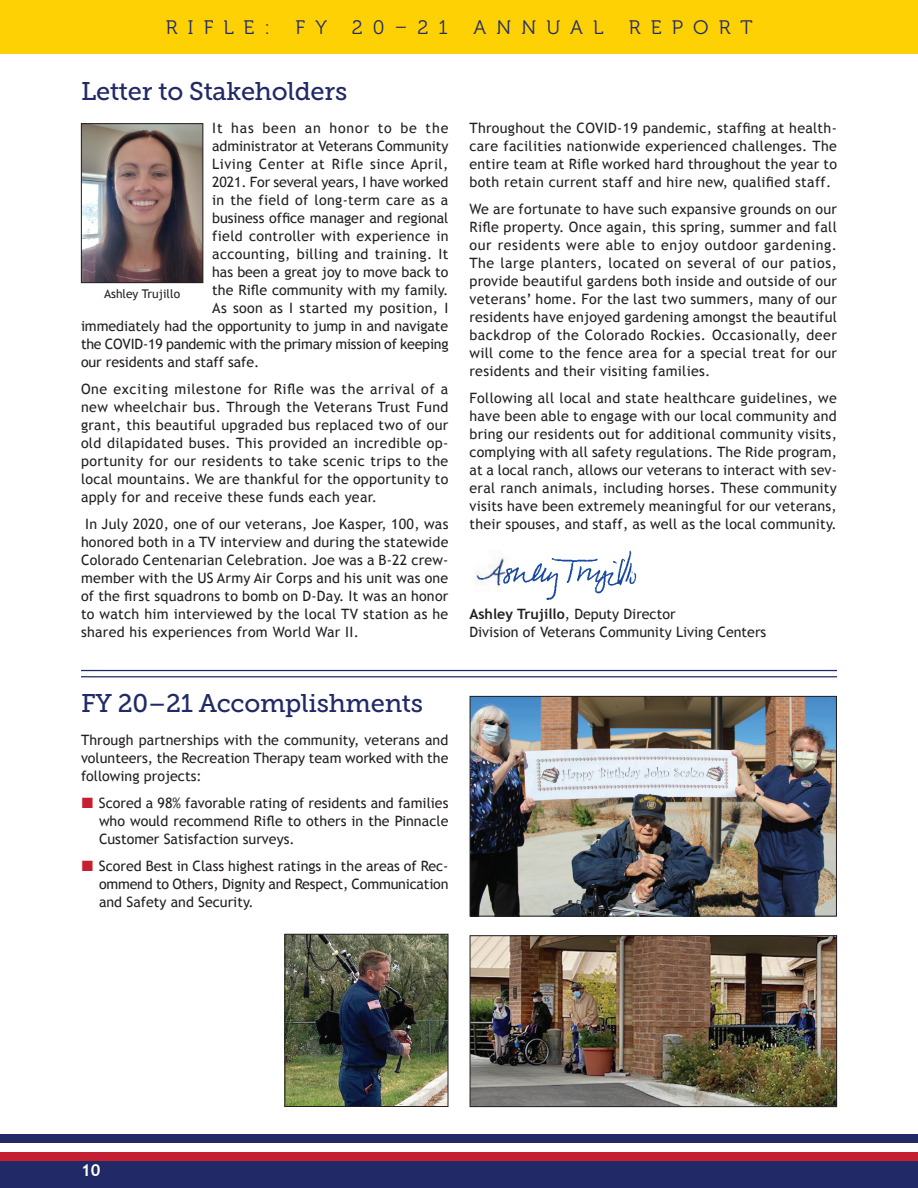
<style>
.page{position:relative;width:918px;height:1188px;background:#fff}
.page>*{position:absolute;margin:0;border:0;box-sizing:border-box;transform-origin:0 0}
._3_Article_Head{font:25.5px "Museo Slab 500";letter-spacing:-.01em;color:#212a67}
.t1{font:19.5px "Museo 300";letter-spacing:.52em;color:#212a67}
.t2{font:700 16.5px "Trebuchet MS";color:#fff}
._1_Body{font:14.25px/18px "Trebuchet MS";letter-spacing:.015em;color:#231f20;text-align:justify}
._8_Bullet_Body{font:14.25px/18px "Trebuchet MS";color:#231f20;text-align:justify}
._1_Body-2{font:14.25px "Trebuchet MS";letter-spacing:-.005em;color:#231f20}
._9_Body_Flush_Left{font:14.25px/18px "Trebuchet MS";color:#231f20}
._1_Body-3{font:14.25px "Trebuchet MS";letter-spacing:-.015em;color:#231f20}
._1_Body-4{font:14.25px "Trebuchet MS";letter-spacing:-.01em;color:#231f20}
._1_Body-5{font:14.25px "Trebuchet MS";letter-spacing:.035em;color:#231f20}
._1_Body-6{font:14.25px "Trebuchet MS";letter-spacing:.06em;color:#231f20}
._7_Caption-Footnote{font:12px "Trebuchet MS";color:#231f20}
.s1{font-weight:700}
</style>
<div class="page">
<div style="left:0;top:1161px;width:918px;height:27px;background:#212a67"></div>
<div style="left:0;top:0;width:918px;height:54px;background:#fed105"></div>
<div style="left:0;top:1134px;width:918px;height:9px;background:#212a67"></div>
<div style="left:0;top:1152px;width:918px;height:9px;background:#c42032"></div>
<img style="left:83px;top:125px;width:118px;height:156px">
<div style="left:81px;top:123px;width:122px;height:160px;border:1px solid #231f20"></div>
<img style="left:475px;top:554px;width:162px;height:33px">
<img style="left:504px;top:550px;width:132px;height:50px">
<hr style="left:81px;top:670px;width:756px;height:1px;background:#212a67">
<hr style="left:81px;top:676px;width:756px;height:1px;background:#212a67">
<img style="left:472px;top:937px;width:363px;height:168px">
<div style="left:470px;top:935px;width:367px;height:172px;border:1px solid #231f20"></div>
<img style="left:472px;top:698px;width:363px;height:216px">
<div style="left:470px;top:696px;width:367px;height:220px;border:1px solid #231f20"></div>
<img style="left:286px;top:936px;width:161px;height:169px">
<div style="left:284px;top:934px;width:165px;height:173px;border:1px solid #231f20"></div>
<p class="t1" style="left:166px;top:17px;width:106px">RIFLE:</p>
<p class="t1" style="left:296px;top:17px;width:33px">F Y</p>
<p class="t1" style="left:352px;top:17px;width:97px">20–21</p>
<p class="t1" style="left:473px;top:17px;width:131px">ANNUAL</p>
<p class="t1" style="left:629px;top:17px;width:125px">REPORT</p>
<p class="_3_Article_Head" style="left:81px;top:77px;width:268px">Letter to Stakeholders</p>
<p class="_1_Body-6" style="left:212px;top:120px;width:238px">It has been an honor to be the</p>
<p class="_1_Body-2" style="left:212px;top:138px;width:238px">administrator at Veterans Community</p>
<p class="_1_Body-5" style="left:212px;top:156px;width:238px">Living Center at Rifle since April,</p>
<p class="_1_Body-4" style="left:212px;top:174px;width:238px">2021. For several years, I have worked</p>
<p class="_1_Body" style="left:212px;top:191px;width:238px">in the field of long-term care as a</p>
<p class="_1_Body-2" style="left:212px;top:210px;width:238px">business office manager and regional</p>
<p class="_1_Body" style="left:212px;top:227px;width:238px">field controller with experience in</p>
<p class="_1_Body" style="left:212px;top:245px;width:238px">accounting, billing and training. It</p>
<p class="_1_Body-2" style="left:212px;top:264px;width:238px">has been a great joy to move back to</p>
<p class="_1_Body" style="left:212px;top:281px;width:238px">the Rifle community with my family.</p>
<p class="_1_Body" style="left:212px;top:299px;width:238px">As soon as I started my position, I</p>
<p class="_1_Body-2" style="left:81px;top:318px;width:369px">immediately had the opportunity to jump in and navigate</p>
<p class="_1_Body-3" style="left:81px;top:336px;width:369px">the COVID-19 pandemic with the primary mission of keeping</p>
<p class="_1_Body-2" style="left:81px;top:354px;width:180px">our residents and staff safe.</p>
<p class="_1_Body" style="left:81px;top:380px;width:369px">One exciting milestone for Rifle was the arrival of a new wheelchair bus. Through the Veterans Trust Fund grant, this beautiful upgraded bus replaced two of our old dilapidated buses. This provided an incredible op&shy;portunity for our residents to take scenic trips to the local mountains. We are thankful for the opportunity to apply for and receive these funds each year.</p>
<p class="_1_Body" style="left:81px;top:515px;width:369px">In July 2020, one of our veterans, Joe Kasper, 100, was honored both in a TV interview and during the statewide Colorado Centenarian Celebration. Joe was a B-22 crew&shy;member with the US Army Air Corps and his unit was one of the first squadrons to bomb on D-Day. It was an honor to watch him interviewed by the local TV station as he shared his experiences from World War II.</p>
<p class="_7_Caption-Footnote" style="left:104px;top:286px;width:78px">Ashley Trujillo</p>
<p class="_1_Body" style="left:470px;top:119px;width:369px">Throughout the COVID-19 pandemic, staffing at health&shy;care facilities nationwide experienced challenges. The entire team at Rifle worked hard throughout the year to both retain current staff and hire new, qualified staff.</p>
<p class="_1_Body" style="left:470px;top:200px;width:369px">We are fortunate to have such expansive grounds on our Rifle property. Once again, this spring, summer and fall our residents were able to enjoy outdoor gardening.<br>The large planters, located on several of our patios, provide beautiful gardens both inside and outside of our veterans’ home. For the last two summers, many of our residents have enjoyed gardening amongst the beautiful backdrop of the Colorado Rockies. Occasionally, deer will come to the fence area for a special treat for our residents and their visiting families.</p>
<p class="_1_Body" style="left:470px;top:389px;width:369px">Following all local and state healthcare guidelines, we have been able to engage with our local community and bring our residents out for additional community visits, complying with all safety regulations. The Ride program, at a local ranch, allows our veterans to interact with sev&shy;eral ranch animals, including horses. These community visits have been extremely meaningful for our veterans, their spouses, and staff, as well as the local community.</p>
<p class="_9_Body_Flush_Left" style="left:470px;top:605px;width:298px"><span class="s1">Ashley Trujillo</span>, Deputy Director<br>Division of Veterans Community Living Centers</p>
<p class="_3_Article_Head" style="left:81px;top:689px;width:344px">FY 20–21 Accomplishments</p>
<p class="_1_Body" style="left:81px;top:732px;width:369px">Through partnerships with the community, veterans and volunteers, the Recreation Therapy team worked with the following projects:</p>
<p class="_8_Bullet_Body" style="left:99px;top:795px;width:351px">Scored a 98% favorable rating of residents and families who would recommend Rifle to others in the Pinnacle Customer Satisfaction surveys.</p>
<p class="_8_Bullet_Body" style="left:99px;top:858px;width:351px">Scored Best in Class highest ratings in the areas of Rec&shy;ommend to Others, Dignity and Respect, Communication and Safety and Security.</p>
<p class="t2" style="left:81px;top:1160px;width:21px">10</p>
</div>
